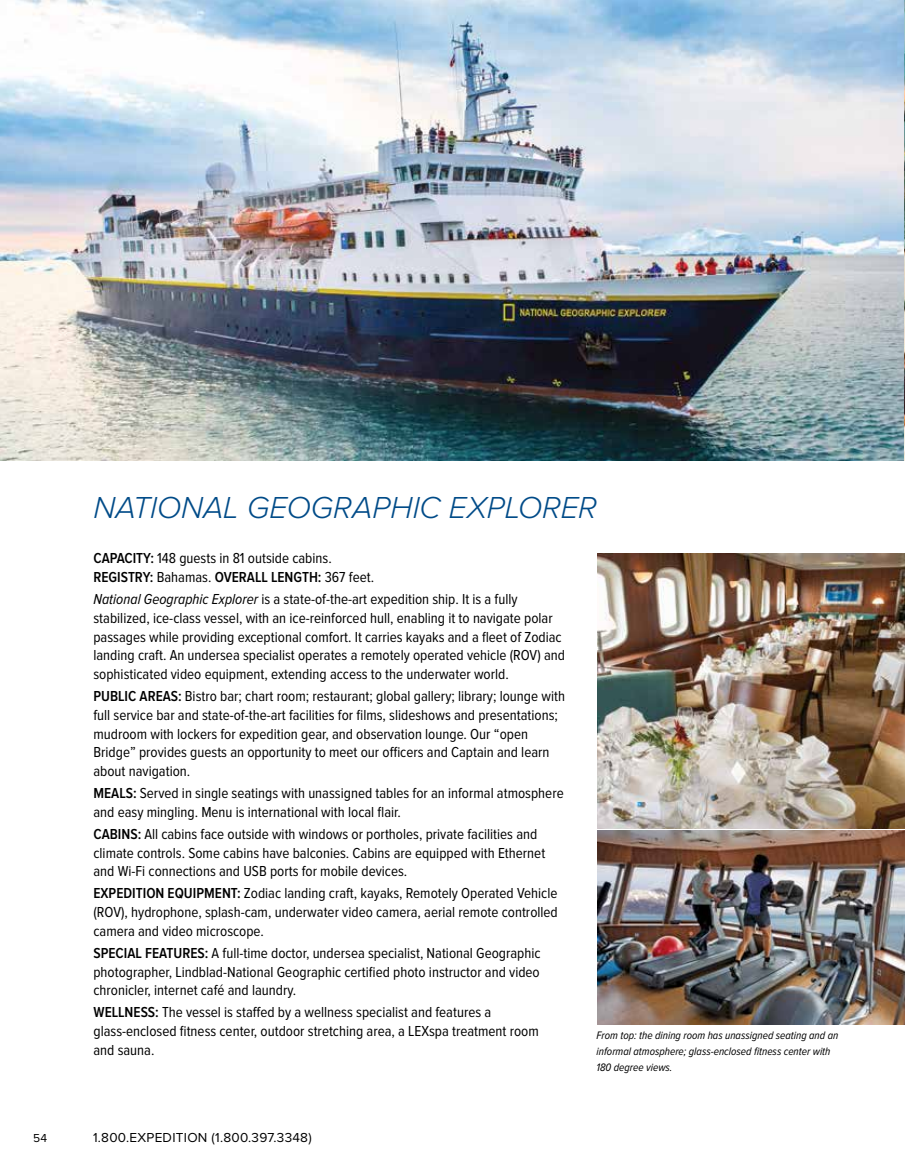
<style>
.page{position:relative;width:905px;height:1175px;background:#fff}
.page>*{position:absolute;margin:0;border:0;box-sizing:border-box;transform-origin:0 0}
.t1{font:italic 300 31.5px "Proxima Nova";letter-spacing:-.005em;color:#004b88}
.t2{font:15px/18.8px "Proxima Nova Cond";color:#000}
.t3{font:13.5px "Proxima Nova";letter-spacing:.02em;color:#000}
.t4{font:12px "Proxima Nova";color:#000}
.t5{font:italic 11.25px/15.8px "Proxima Nova Cond";color:#000}
.s1{font-weight:600}
.s2{font-style:italic}
</style>
<div class="page">
<img style="left:0;top:0;width:904px;height:460px">
<hr style="left:904px;top:0;width:1px;height:460px;background:#ededee">
<img style="left:597px;top:831px;width:307px;height:193px">
<img style="left:597px;top:554px;width:307px;height:274px">
<h1 class="t1" style="left:93px;top:490px;width:505px">NATIONAL GEOGRAPHIC EXPLORER</h1>
<p class="t2" style="left:93px;top:549px;width:282px"><span class="s1">CAPACITY:</span> 148 guests in 81 outside cabins.<br><span class="s1">REGISTRY:</span> Bahamas. <span class="s1">OVERALL LENGTH:</span> 367 feet.</p>
<p class="t2" style="left:93px;top:590px;width:473px"><span class="s2">National Geographic Explorer</span> is a state-of-the-art expedition ship. It is a fully stabilized, ice-class vessel, with an ice-reinforced hull, enabling it to navigate polar passages while providing exceptional comfort. It carries kayaks and a fleet of Zodiac landing craft. An undersea specialist operates a remotely operated vehicle (ROV) and sophisticated video equipment, extending access to the underwater world.</p>
<p class="t2" style="left:93px;top:687px;width:473px"><span class="s1">PUBLIC AREAS:</span> Bistro bar; chart room; restaurant; global gallery; library; lounge with full service bar and state-of-the-art facilities for films, slideshows and presentations; mudroom with lockers for expedition gear, and observation lounge. Our “open Bridge” provides guests an opportunity to meet our officers and Captain and learn about navigation.</p>
<p class="t2" style="left:93px;top:784px;width:472px"><span class="s1">MEALS:</span> Served in single seatings with unassigned tables for an informal atmosphere and easy mingling. Menu is international with local flair.</p>
<p class="t2" style="left:93px;top:825px;width:453px"><span class="s1">CABINS:</span> All cabins face outside with windows or portholes, private facilities and climate controls. Some cabins have balconies. Cabins are equipped with Ethernet and Wi-Fi connections and USB ports for mobile devices.</p>
<p class="t2" style="left:93px;top:884px;width:466px;text-align:justify"><span class="s1">EXPEDITION EQUIPMENT:</span> Zodiac landing craft, kayaks, Remotely Operated Vehicle (ROV), hydrophone, splash-cam, underwater video camera, aerial remote controlled camera and video microscope.</p>
<p class="t2" style="left:93px;top:944px;width:448px;text-align:justify"><span class="s1">SPECIAL FEATURES:</span> A full-time doctor, undersea specialist, National Geographic photographer, Lindblad-National Geographic certified photo instructor and video chronicler, internet café and laundry.</p>
<p class="t2" style="left:93px;top:1003px;width:447px"><span class="s1">WELLNESS:</span> The vessel is staffed by a wellness specialist and features a glass-enclosed fitness center, outdoor stretching area, a LEXspa treatment room and sauna.</p>
<p class="t4" style="left:33px;top:1130px;width:16px">54</p>
<p class="t3" style="left:93px;top:1129px;width:220px">1.800.EXPEDITION (1.800.397.3348)</p>
<p class="t5" style="left:596px;top:1028px;width:243px">From top: the dining room has unassigned seating and an informal atmosphere; glass-enclosed fitness center with<br>180 degree views.</p>
</div>
